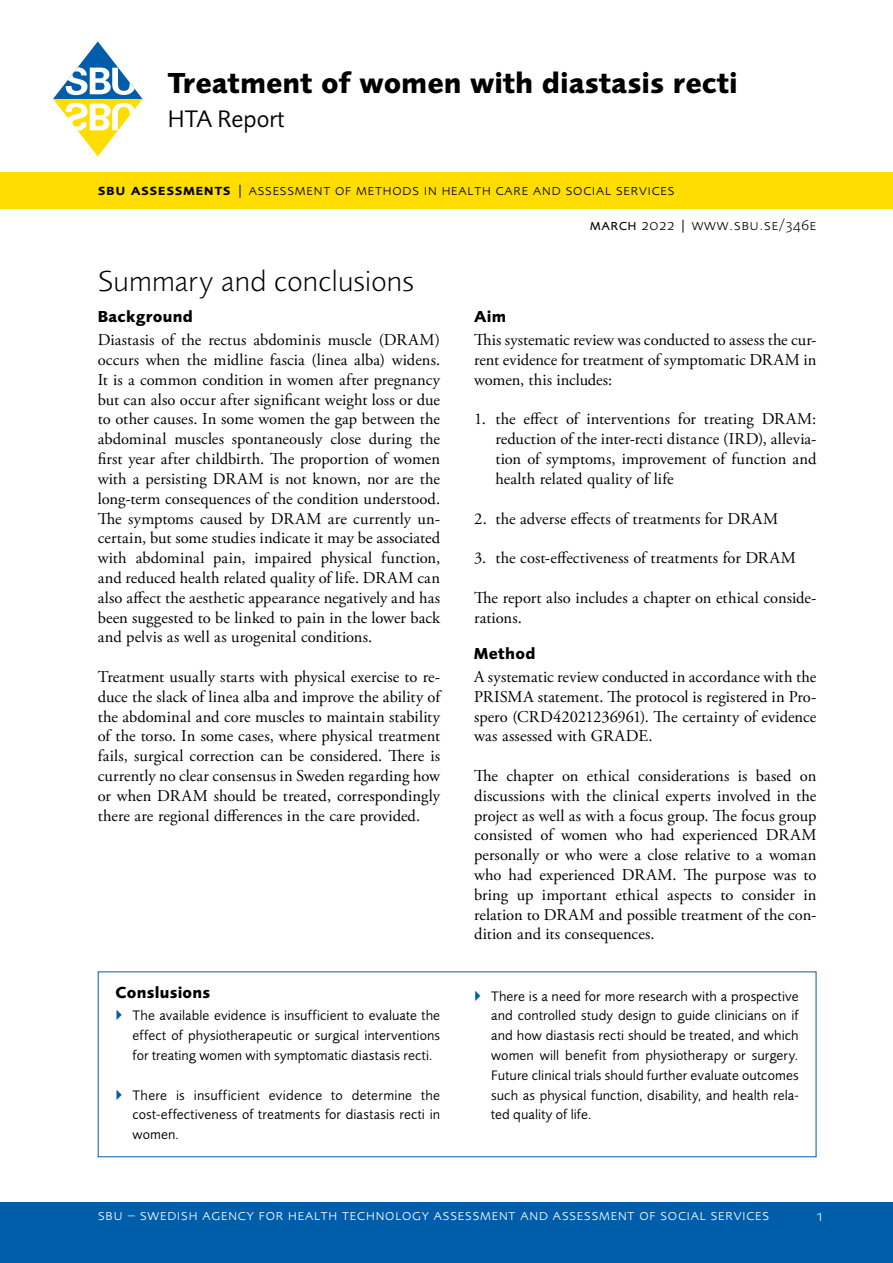
<style>
.page{position:relative;width:893px;height:1263px;background:#fff}
.page>*{position:absolute;margin:0;border:0;box-sizing:border-box;transform-origin:0 0}
.t1{font:700 30px "Foundry Sans";color:#000}
.t2{font:300 30px "Foundry Sans";letter-spacing:.005em;color:#000}
.t3{font:24.75px "Foundry Sans";color:#000}
.t4{font:16.5px/19.8px "Adobe Garamond Pro";color:#000;text-align:justify}
.t5{font:700 16.5px "Foundry Sans";letter-spacing:.015em;color:#000}
.t6{font:300 15.45px "Foundry Sans Expert";letter-spacing:.03em;color:#000}
.t7{font:300 15.45px "Foundry Sans Expert";letter-spacing:.03em;color:#fff}
.t8{font:14.25px/19.8px "Foundry Sans";letter-spacing:.005em;color:#000;text-align:justify}
.s1{font-weight:600}
.s2{font-weight:400}
</style>
<div class="page">
<div style="left:0;top:1202px;width:893px;height:61px;background:#005da9"></div>
<svg style="left:53px;top:41px;width:90px;height:115px"></svg>
<div style="left:0;top:173px;width:893px;height:36px;background:#fd0"></div>
<p class="t1" style="left:168px;top:66px;width:571px">Treatment of women with diastasis recti</p>
<h1 class="t3" style="left:168px;top:106px;width:118px">HTA Report</h1>
<p class="t6" style="left:98px;top:180px;width:578px"><span class="s1">sbu assessments</span> | assessment of methods in health care and social services</p>
<h2 class="t2" style="left:98px;top:264px;width:317px">Summary and conclusions</h2>
<h3 class="t5" style="left:98px;top:307px;width:97px">Background</h3>
<p class="t4" style="left:98px;top:331px;width:344px">Diastasis of the rectus abdominis muscle (DRAM) occurs when the midline fascia (linea alba) widens.<br>It is a common condition in women after pregnancy but can also occur after significant weight loss or due to other causes. In some women the gap between the abdominal muscles spontaneously close during the first year after childbirth. The proportion of women with a persisting DRAM is not known, nor are the long-term consequences of the condition understood.<br>The symptoms caused by DRAM are currently un&shy;certain, but some studies indicate it may be associated with abdominal pain, impaired physical function, and reduced health related quality of life. DRAM can also affect the aesthetic appearance negatively and has been suggested to be linked to pain in the lower back and pelvis as well as urogenital conditions.</p>
<p class="t4" style="left:98px;top:667px;width:344px">Treatment usually starts with physical exercise to re&shy;duce the slack of linea alba and improve the ability of the abdominal and core muscles to maintain stability of the torso. In some cases, where physical treatment fails, surgical correction can be considered. There is currently no clear consensus in Sweden regarding how or when DRAM should be treated, correspondingly there are regional differences in the care provided.</p>
<h3 class="t5" style="left:116px;top:982px;width:96px">Conslusions</h3>
<p class="t8" style="left:133px;top:1006px;width:309px">The available evidence is insufficient to evaluate the effect of physiotherapeutic or surgical interventions for treating women with symptomatic diastasis recti.</p>
<p class="t8" style="left:133px;top:1085px;width:309px">There is insufficient evidence to determine the cost-effectiveness of treatments for diastasis recti in women.</p>
<p class="t6" style="left:590px;top:216px;width:228px"><span class="s2">march</span> 2022 | www.sbu.se/346e</p>
<h3 class="t5" style="left:474px;top:307px;width:33px">Aim</h3>
<p class="t4" style="left:474px;top:331px;width:344px">This systematic review was conducted to assess the cur&shy;rent evidence for treatment of symptomatic DRAM in women, this includes:</p>
<p class="t4" style="left:495px;top:410px;width:323px;text-indent:-21px">1. the effect of interventions for treating DRAM: reduction of the inter-recti distance (IRD), allevia&shy;tion of symptoms, improvement of function and health related quality of life</p>
<p class="t4" style="left:474px;top:509px;width:305px">2. the adverse effects of treatments for DRAM</p>
<p class="t4" style="left:474px;top:548px;width:323px">3. the cost-effectiveness of treatments for DRAM</p>
<p class="t4" style="left:474px;top:588px;width:344px">The report also includes a chapter on ethical conside&shy;rations.</p>
<h3 class="t5" style="left:474px;top:644px;width:63px">Method</h3>
<p class="t4" style="left:474px;top:667px;width:344px">A systematic review conducted in accordance with the PRISMA statement. The protocol is registered in Pro&shy;spero (CRD42021236961). The certainty of evidence was assessed with GRADE.</p>
<p class="t4" style="left:474px;top:766px;width:344px">The chapter on ethical considerations is based on discussions with the clinical experts involved in the project as well as with a focus group. The focus group consisted of women who had experienced DRAM personally or who were a close relative to a woman who had experienced DRAM. The purpose was to bring up important ethical aspects to consider in relation to DRAM and possible treatment of the con&shy;dition and its consequences.</p>
<p class="t8" style="left:491px;top:986px;width:309px">There is a need for more research with a prospective and controlled study design to guide clinicians on if and how diastasis recti should be treated, and which women will benefit from physiotherapy or surgery.<br>Future clinical trials should further evaluate outcomes such as physical function, disability, and health rela&shy;ted quality of life.</p>
<p class="t7" style="left:98px;top:1206px;width:673px">sbu – swedish agency for health technology assessment and assessment of social services</p>
<p class="t7" style="left:816px;top:1206px;width:7px">1</p>
</div>
